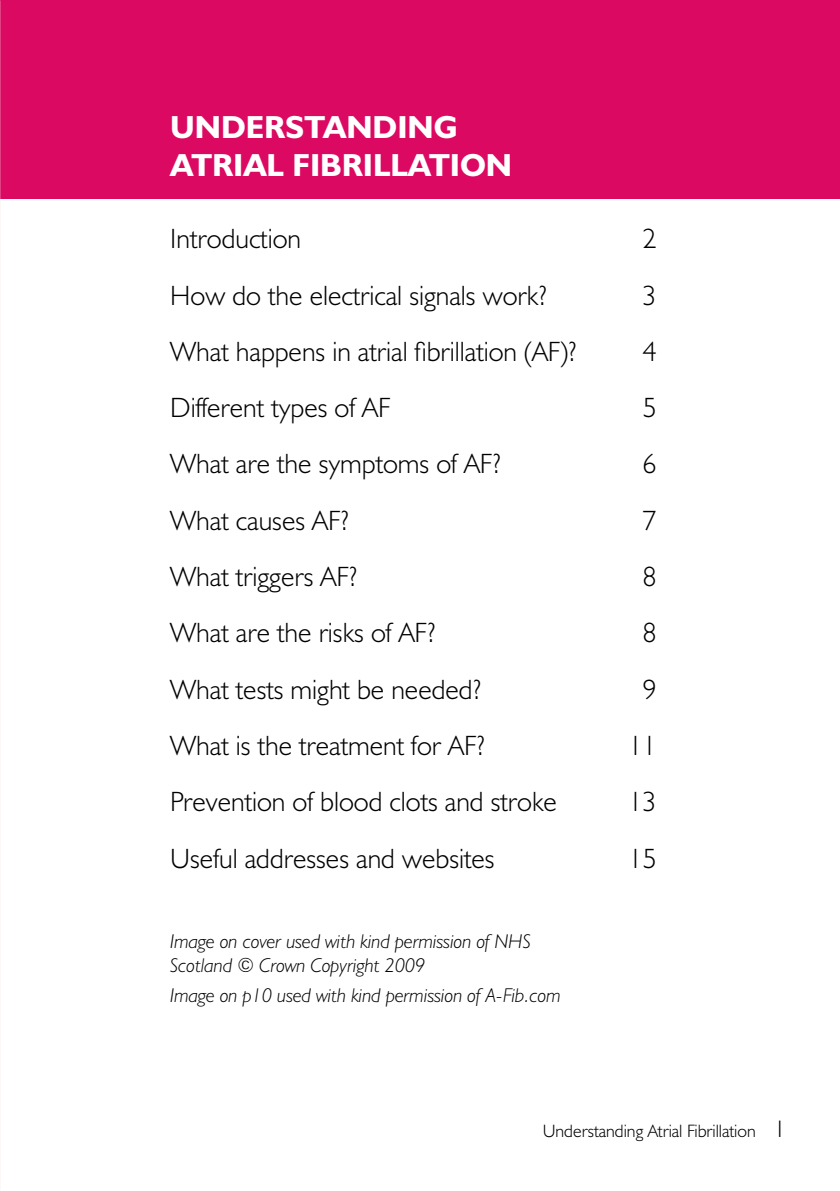
<style>
.page{position:relative;width:840px;height:1191px;background:#fff}
.page>*{position:absolute;margin:0;border:0;box-sizing:border-box;transform-origin:0 0}
.t1{font:700 32px/38.4px "Humanist 521 BT";color:#fff}
.t2{font:300 28px "Humanist 521 BT";color:#000}
.t3{font:italic 300 20px/24px "Humanist 521 BT";color:#000}
.t4{font:300 18px "Humanist 521 BT";color:#000}
.s1{font-size:24px}
</style>
<div class="page">
<div style="left:0;top:0;width:839px;height:198px;background:#db0962"></div>
<h1 class="t1" style="left:170px;top:107px;width:343px">UNDERSTANDING<br>ATRIAL FIBRILLATION</h1>
<p class="t2" style="left:170px;top:221px;width:132px">Introduction</p>
<p class="t2" style="left:642px;top:221px;width:16px">2</p>
<p class="t2" style="left:170px;top:278px;width:378px">How do the electrical signals work?</p>
<p class="t2" style="left:642px;top:278px;width:16px">3</p>
<p class="t2" style="left:170px;top:334px;width:408px">What happens in atrial fibrillation (AF)?</p>
<p class="t2" style="left:642px;top:334px;width:16px">4</p>
<p class="t2" style="left:170px;top:390px;width:222px">Different types of AF</p>
<p class="t2" style="left:642px;top:390px;width:16px">5</p>
<p class="t2" style="left:170px;top:447px;width:332px">What are the symptoms of AF?</p>
<p class="t2" style="left:642px;top:447px;width:16px">6</p>
<p class="t2" style="left:170px;top:503px;width:181px">What causes AF?</p>
<p class="t2" style="left:642px;top:503px;width:16px">7</p>
<p class="t2" style="left:170px;top:559px;width:189px">What triggers AF?</p>
<p class="t2" style="left:642px;top:559px;width:16px">8</p>
<p class="t2" style="left:170px;top:615px;width:267px">What are the risks of AF?</p>
<p class="t2" style="left:642px;top:615px;width:16px">8</p>
<p class="t2" style="left:170px;top:672px;width:312px">What tests might be needed?</p>
<p class="t2" style="left:642px;top:672px;width:16px">9</p>
<p class="t2" style="left:170px;top:728px;width:316px">What is the treatment for AF?</p>
<p class="t2" style="left:628px;top:728px;width:30px">11</p>
<p class="t2" style="left:170px;top:784px;width:388px">Prevention of blood clots and stroke</p>
<p class="t2" style="left:628px;top:784px;width:30px">13</p>
<p class="t2" style="left:170px;top:841px;width:325px">Useful addresses and websites</p>
<p class="t2" style="left:628px;top:841px;width:30px">15</p>
<p class="t3" style="left:170px;top:929px;width:361px">Image on cover used with kind permission of NHS<br>Scotland © Crown Copyright 2009</p>
<p class="t3" style="left:170px;top:982px;width:392px">Image on p10 used with kind permission of A-Fib.com</p>
<p class="t4" style="left:542px;top:1120px;width:245px">Understanding Atrial Fibrillation <span class="s1">1</span></p>
</div>
